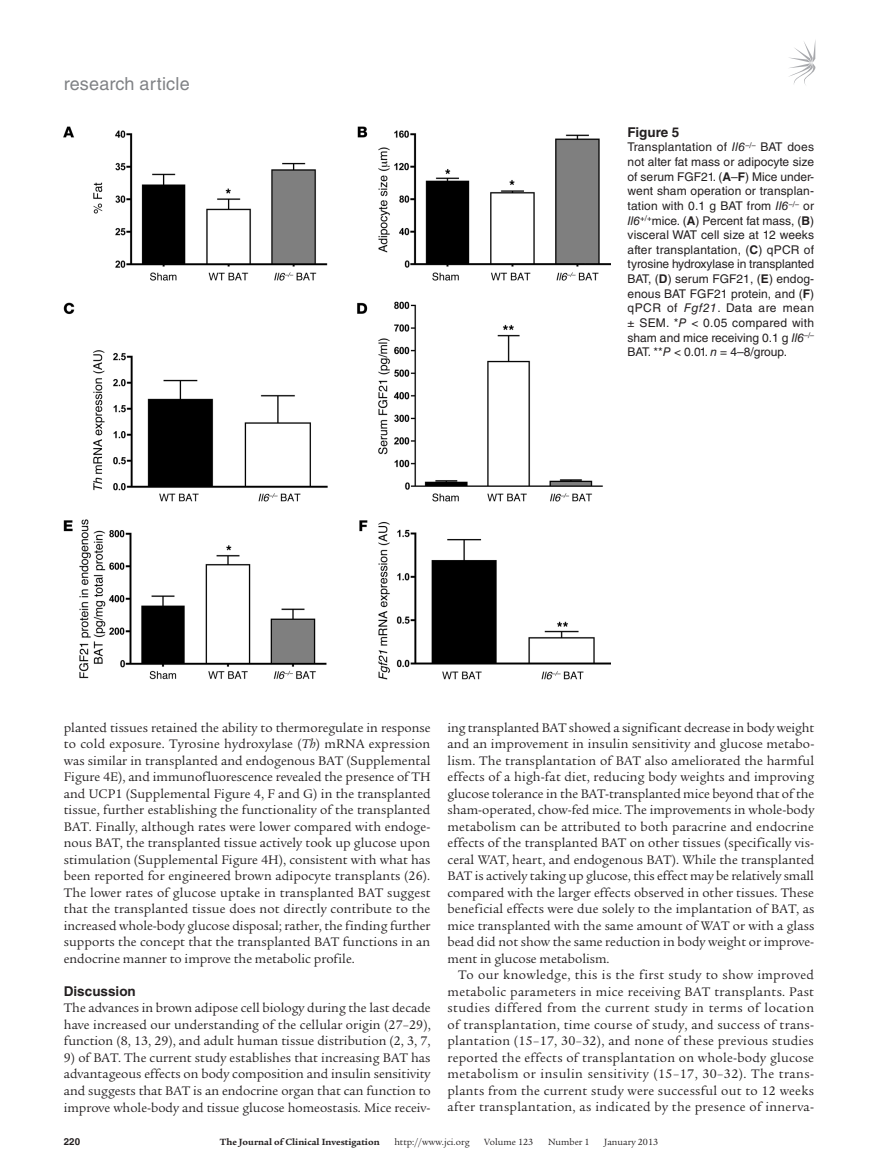
<style>
.page{position:relative;width:878px;height:1175px;background:#fff}
.page>*{position:absolute;margin:0;border:0;box-sizing:border-box;transform-origin:0 0}
.t1{font:18px "Helvetica LT Std";letter-spacing:.01em;color:#808285}
.t2{font:13.5px/16.5px "Legacy Serif Std";color:#231f20;text-align:justify}
.t3{font:700 13.5px "Helvetica LT Std";color:#231f20}
.t4{font:12px/14.7px "Helvetica LT Std";color:#231f20;text-align:justify}
.t5{font:9.75px "Legacy Serif Std";color:#231f20}
.t6{font:700 9.75px "Legacy Serif Std";color:#231f20}
.t7{font:700 9.75px "Helvetica LT Std";color:#231f20}
.s1{font-style:italic}
.s2{font-weight:700}
</style>
<div class="page">
<svg style="left:789px;top:42px;width:26px;height:43px"></svg>
<img style="left:64px;top:126px;width:546px;height:554px">
<h1 class="t1" style="left:64px;top:73px;width:127px">research article</h1>
<p class="t3" style="left:627px;top:124px;width:53px">Figure 5</p>
<p class="t4" style="left:627px;top:140px;width:188px">Transplantation of <span class="s1">Il6</span><sup>–/–</sup> BAT does not alter fat mass or adipocyte size of serum FGF21. (<span class="s2">A</span>–<span class="s2">F</span>) Mice under&shy;went sham operation or transplan&shy;tation with 0.1 g BAT from <span class="s1">Il6</span><sup>–/–</sup> or <span class="s1">Il6</span><sup>+/+</sup>mice. (<span class="s2">A</span>) Percent fat mass, (<span class="s2">B</span>) visceral WAT cell size at 12 weeks after transplantation, (<span class="s2">C</span>) qPCR of tyrosine hydroxylase in transplanted BAT, (<span class="s2">D</span>) serum FGF21, (<span class="s2">E</span>) endog&shy;enous BAT FGF21 protein, and (<span class="s2">F</span>) qPCR of <span class="s1">Fgf21</span>. Data are mean ± SEM. *<span class="s1">P</span> &lt; 0.05 compared with sham and mice receiving 0.1 g <span class="s1">Il6</span><sup>–/– </sup>BAT. **<span class="s1">P</span> &lt; 0.01. <span class="s1">n</span> = 4–8/group.</p>
<p class="t2" style="left:64px;top:719px;width:368px">planted tissues retained the ability to thermoregulate in response to cold exposure. Tyrosine hydroxylase (<span class="s1">Th</span>) mRNA expression was similar in transplanted and endogenous BAT (Supplemental Figure 4E), and immunofluorescence revealed the presence of TH and UCP1 (Supplemental Figure 4, F and G) in the transplanted tissue, further establishing the functionality of the transplanted BAT. Finally, although rates were lower compared with endoge&shy;nous BAT, the transplanted tissue actively took up glucose upon stimulation (Supplemental Figure 4H), consistent with what has been reported for engineered brown adipocyte transplants (26).<br>The lower rates of glucose uptake in transplanted BAT suggest that the transplanted tissue does not directly contribute to the increased whole-body glucose disposal; rather, the finding further supports the concept that the transplanted BAT functions in an endocrine manner to improve the metabolic profile.</p>
<p class="t3" style="left:64px;top:983px;width:74px">Discussion</p>
<p class="t2" style="left:64px;top:1000px;width:368px">The advances in brown adipose cell biology during the last decade have increased our understanding of the cellular origin (27–29), function (8, 13, 29), and adult human tissue distribution (2, 3, 7,</p>
<p class="t2" style="left:64px;top:1049px;width:368px">9) of BAT. The current study establishes that increasing BAT has advantageous effects on body composition and insulin sensitivity and suggests that BAT is an endocrine organ that can function to improve whole-body and tissue glucose homeostasis. Mice receiv-</p>
<p class="t2" style="left:447px;top:719px;width:368px">ing transplanted BAT showed a significant decrease in body weight and an improvement in insulin sensitivity and glucose metabo&shy;lism. The transplantation of BAT also ameliorated the harmful effects of a high-fat diet, reducing body weights and improving glucose tolerance in the BAT-transplanted mice beyond that of the sham-operated, chow-fed mice. The improvements in whole-body metabolism can be attributed to both paracrine and endocrine effects of the transplanted BAT on other tissues (specifically vis&shy;ceral WAT, heart, and endogenous BAT). While the transplanted BAT is actively taking up glucose, this effect may be relatively small compared with the larger effects observed in other tissues. These beneficial effects were due solely to the implantation of BAT, as mice transplanted with the same amount of WAT or with a glass bead did not show the same reduction in body weight or improve&shy;ment in glucose metabolism.</p>
<p class="t2" style="left:447px;top:967px;width:368px;text-indent:11px">To our knowledge, this is the first study to show improved metabolic parameters in mice receiving BAT transplants. Past studies differed from the current study in terms of location of transplantation, time course of study, and success of trans&shy;plantation (15–17, 30–32), and none of these previous studies reported the effects of transplantation on whole-body glucose metabolism or insulin sensitivity (15–17, 30–32). The trans&shy;plants from the current study were successful out to 12 weeks after transplantation, as indicated by the presence of innerva-</p>
<p class="t7" style="left:64px;top:1135px;width:18px">220</p>
<p class="t6" style="left:220px;top:1135px;width:161px">The Journal of Clinical Investigation</p>
<p class="t5" style="left:394px;top:1136px;width:77px">http://www.jci.org</p>
<p class="t5" style="left:484px;top:1136px;width:50px">Volume 123</p>
<p class="t5" style="left:548px;top:1136px;width:43px">Number 1</p>
<p class="t5" style="left:604px;top:1136px;width:55px">January 2013</p>
</div>
